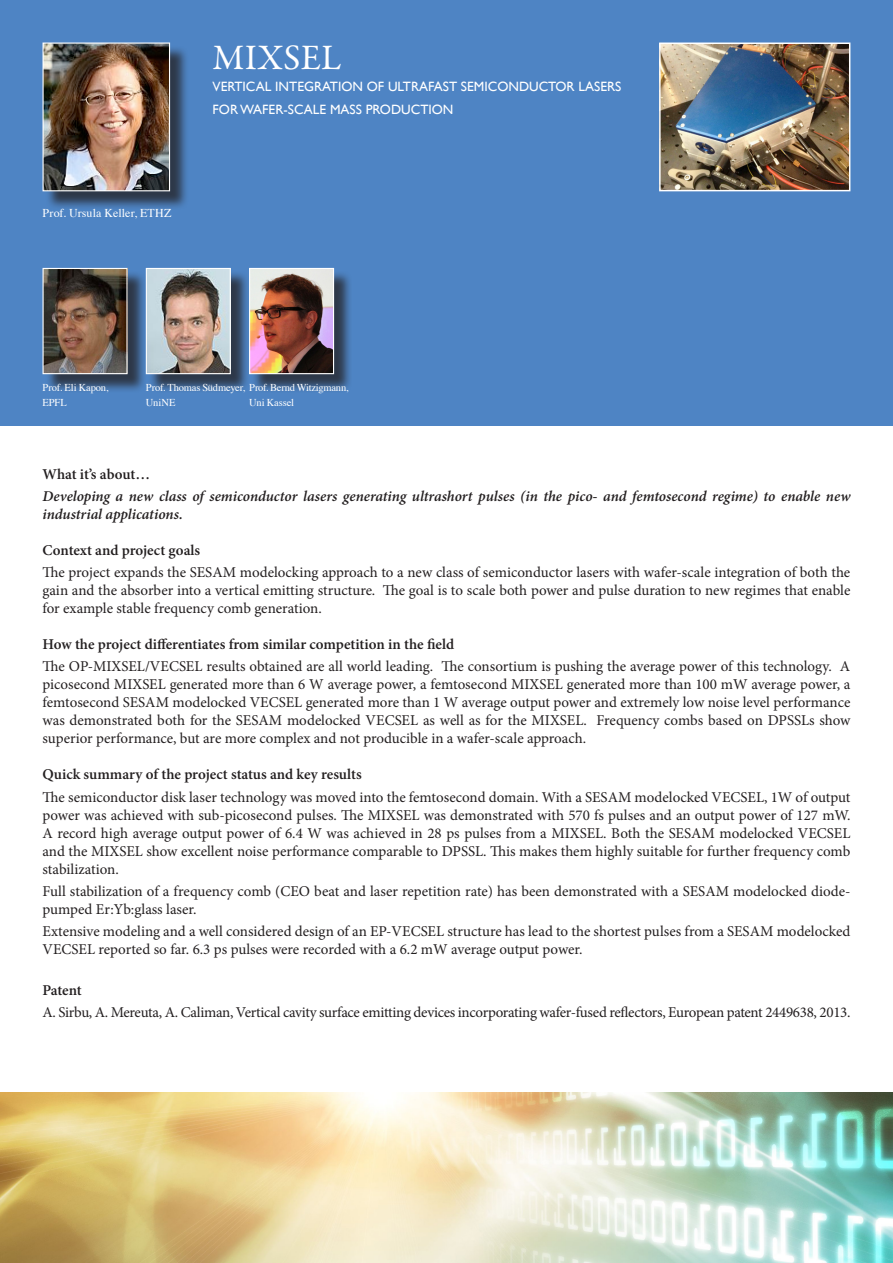
<style>
.page{position:relative;width:893px;height:1263px;background:#fff}
.page>*{position:absolute;margin:0;border:0;box-sizing:border-box;transform-origin:0 0}
.t1{font:36px "Garamond Premr Pro";letter-spacing:.01em;color:#fff}
.t2{font:15px/18px "Minion Pro";letter-spacing:-.005em;color:#231f20;text-align:justify}
.t3{font:600 15px "Minion Pro";color:#231f20}
.t4{font:italic 600 15px/18px "Minion Pro";letter-spacing:-.005em;color:#231f20}
.t5{font:13.5px/22.5px "Gill Sans";color:#fff}
.t6{font:12px "Times";letter-spacing:.01em;color:#fff}
.t7{font:10.5px/15px "Times";letter-spacing:-.015em;color:#fff}
</style>
<div class="page">
<div style="left:0;top:0;width:893px;height:425px;background:#4e84c4"></div>
<div style="left:45px;top:45px;width:144px;height:165px;background:#231f20;opacity:.75"></div>
<img style="left:45px;top:45px;width:123px;height:144px">
<div style="left:43px;top:43px;width:127px;height:148px;border:1px solid #fff"></div>
<img style="left:662px;top:46px;width:185px;height:142px">
<div style="left:659px;top:43px;width:191px;height:148px;border:2px solid #fff"></div>
<div style="left:45px;top:270px;width:101px;height:123px;background:#231f20;opacity:.75"></div>
<img style="left:45px;top:270px;width:81px;height:102px">
<div style="left:43px;top:268px;width:85px;height:106px;border:1px solid #fff"></div>
<div style="left:148px;top:270px;width:102px;height:123px;background:#231f20;opacity:.75"></div>
<img style="left:148px;top:270px;width:81px;height:102px">
<div style="left:146px;top:268px;width:85px;height:106px;border:1px solid #fff"></div>
<div style="left:251px;top:270px;width:102px;height:123px;background:#231f20;opacity:.75"></div>
<img style="left:251px;top:270px;width:81px;height:102px">
<div style="left:249px;top:268px;width:85px;height:106px;border:1px solid #fff"></div>
<img style="left:0;top:1093px;width:893px;height:170px">
<p class="t6" style="left:43px;top:202px;width:131px">Prof. Ursula Keller, ETHZ</p>
<p class="t1" style="left:213px;top:36px;width:130px">MIXSEL</p>
<p class="t5" style="left:213px;top:75px;width:410px">VERTICAL INTEGRATION OF ULTRAFAST SEMICONDUCTOR LASERS<br>FOR WAFER-SCALE MASS PRODUCTION</p>
<p class="t7" style="left:43px;top:379px;width:67px">Prof. Eli Kapon,</p>
<p class="t7" style="left:43px;top:394px;width:26px">EPFL</p>
<p class="t7" style="left:146px;top:379px;width:204px">Prof. Thomas Südmeyer, Prof. Bernd Witzigmann,<br>UniNE</p>
<p class="t7" style="left:249px;top:394px;width:46px">Uni Kassel</p>
<p class="t3" style="left:43px;top:463px;width:109px">What it’s about…</p>
<p class="t4" style="left:43px;top:487px;width:809px">Developing a new class of semiconductor lasers generating ultrashort pulses (in the pico- and femtosecond regime) to enable new industrial applications.</p>
<p class="t3" style="left:43px;top:540px;width:159px">Context and project goals</p>
<p class="t2" style="left:43px;top:563px;width:809px">The project expands the SESAM modelocking approach to a new class of semiconductor lasers with wafer-scale integration of both the gain and the absorber into a vertical emitting structure. The goal is to scale both power and pulse duration to new regimes that enable for example stable frequency comb generation.</p>
<p class="t3" style="left:43px;top:634px;width:413px">How the project differentiates from similar competition in the field</p>
<p class="t2" style="left:43px;top:658px;width:809px">The OP-MIXSEL/VECSEL results obtained are all world leading. The consortium is pushing the average power of this technology. A picosecond MIXSEL generated more than 6 W average power, a femtosecond MIXSEL generated more than 100 mW average power, a femtosecond SESAM modelocked VECSEL generated more than 1 W average output power and extremely low noise level performance was demonstrated both for the SESAM modelocked VECSEL as well as for the MIXSEL. Frequency combs based on DPSSLs show superior performance, but are more complex and not producible in a wafer-scale approach.</p>
<p class="t3" style="left:43px;top:764px;width:321px">Quick summary of the project status and key results</p>
<p class="t2" style="left:43px;top:788px;width:809px">The semiconductor disk laser technology was moved into the femtosecond domain. With a SESAM modelocked VECSEL, 1W of output power was achieved with sub-picosecond pulses. The MIXSEL was demonstrated with 570 fs pulses and an output power of 127 mW.<br>A record high average output power of 6.4 W was achieved in 28 ps pulses from a MIXSEL. Both the SESAM modelocked VECSEL and the MIXSEL show excellent noise performance comparable to DPSSL. This makes them highly suitable for further frequency comb stabilization.</p>
<p class="t2" style="left:43px;top:882px;width:809px">Full stabilization of a frequency comb (CEO beat and laser repetition rate) has been demonstrated with a SESAM modelocked diode&shy;pumped Er:Yb:glass laser.</p>
<p class="t2" style="left:43px;top:922px;width:809px">Extensive modeling and a well considered design of an EP-VECSEL structure has lead to the shortest pulses from a SESAM modelocked<br>VECSEL reported so far. 6.3 ps pulses were recorded with a 6.2 mW average output power.</p>
<p class="t3" style="left:43px;top:979px;width:41px">Patent</p>
<p class="t2" style="left:43px;top:1003px;width:809px">A. Sirbu, A. Mereuta, A. Caliman, Vertical cavity surface emitting devices incorporating wafer-fused reflectors, European patent 2449638, 2013.</p>
</div>
